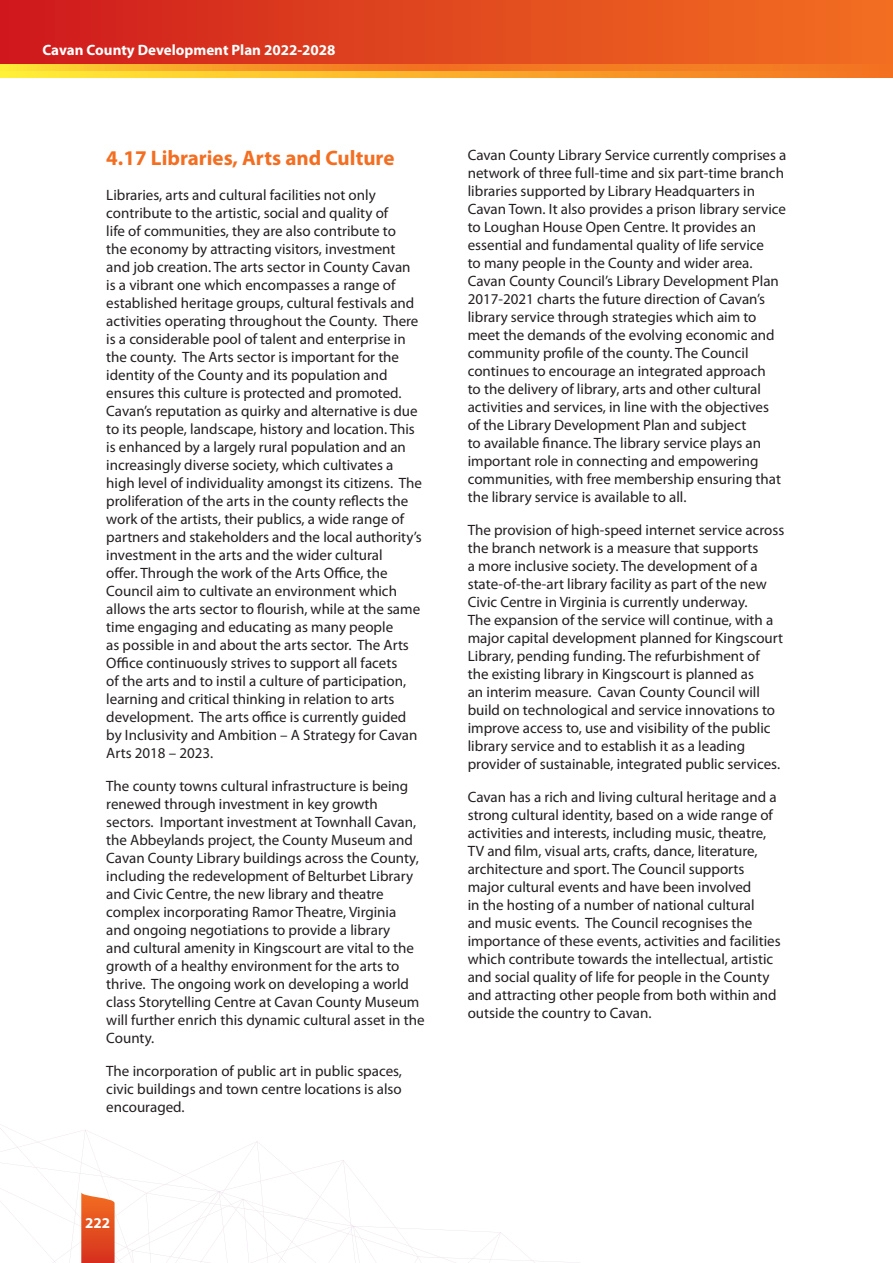
<style>
.page{position:relative;width:893px;height:1263px;background:#fff}
.page>*{position:absolute;margin:0;border:0;box-sizing:border-box;transform-origin:0 0}
.t1{font:700 21px "Myriad Pro";color:#f36e21}
.t2{font:15px/18px "Myriad Pro";color:#231f20}
.t3{font:700 15px "Myriad Pro";color:#fff}
</style>
<div class="page">
<svg style="left:0;top:1124px;width:550px;height:139px"></svg>
<svg style="left:0;top:1181px;width:331px;height:82px"></svg>
<div style="left:0;top:0;width:893px;height:64px;background:linear-gradient(to right,#ce1b1d,#f37121)"></div>
<svg style="left:0;top:71px;width:893px;height:6px;background:#faaf2b"></svg>
<svg style="left:0;top:64px;width:893px;height:7px;background:#f58d25"></svg>
<p class="t3" style="left:43px;top:42px;width:295px">Cavan County Development Plan 2022-2028</p>
<h1 class="t1" style="left:106px;top:146px;width:290px">4.17 Libraries, Arts and Culture</h1>
<p class="t2" style="left:106px;top:185px;width:317px">Libraries, arts and cultural facilities not only contribute to the artistic, social and quality of<br>life of communities, they are also contribute to<br>the economy by attracting visitors, investment and job creation. The arts sector in County Cavan is a vibrant one which encompasses a range of established heritage groups, cultural festivals and activities operating throughout the County. There is a considerable pool of talent and enterprise in the county. The Arts sector is important for the identity of the County and its population and ensures this culture is protected and promoted.<br>Cavan’s reputation as quirky and alternative is due to its people, landscape, history and location. This is enhanced by a largely rural population and an increasingly diverse society, which cultivates a high level of individuality amongst its citizens. The proliferation of the arts in the county reflects the work of the artists, their publics, a wide range of partners and stakeholders and the local authority’s investment in the arts and the wider cultural<br>offer. Through the work of the Arts Office, the Council aim to cultivate an environment which allows the arts sector to flourish, while at the same time engaging and educating as many people<br>as possible in and about the arts sector. The Arts Office continuously strives to support all facets<br>of the arts and to instil a culture of participation, learning and critical thinking in relation to arts development. The arts office is currently guided by Inclusivity and Ambition – A Strategy for Cavan Arts 2018 – 2023.</p>
<p class="t2" style="left:106px;top:776px;width:320px">The county towns cultural infrastructure is being renewed through investment in key growth sectors. Important investment at Townhall Cavan, the Abbeylands project, the County Museum and Cavan County Library buildings across the County, including the redevelopment of Belturbet Library and Civic Centre, the new library and theatre complex incorporating Ramor Theatre, Virginia<br>and ongoing negotiations to provide a library<br>and cultural amenity in Kingscourt are vital to the growth of a healthy environment for the arts to thrive. The ongoing work on developing a world class Storytelling Centre at Cavan County Museum will further enrich this dynamic cultural asset in the County.</p>
<p class="t2" style="left:106px;top:1061px;width:297px;text-align:justify">The incorporation of public art in public spaces, civic buildings and town centre locations is also encouraged.</p>
<p class="t3" style="left:85px;top:1214px;width:26px">222</p>
<p class="t2" style="left:468px;top:146px;width:320px">Cavan County Library Service currently comprises a network of three full-time and six part-time branch libraries supported by Library Headquarters in Cavan Town. It also provides a prison library service to Loughan House Open Centre. It provides an essential and fundamental quality of life service<br>to many people in the County and wider area.<br>Cavan County Council’s Library Development Plan 2017-2021 charts the future direction of Cavan’s library service through strategies which aim to meet the demands of the evolving economic and community profile of the county. The Council continues to encourage an integrated approach<br>to the delivery of library, arts and other cultural activities and services, in line with the objectives<br>of the Library Development Plan and subject<br>to available finance. The library service plays an important role in connecting and empowering communities, with free membership ensuring that the library service is available to all.</p>
<p class="t2" style="left:468px;top:521px;width:318px">The provision of high-speed internet service across the branch network is a measure that supports<br>a more inclusive society. The development of a state-of-the-art library facility as part of the new Civic Centre in Virginia is currently underway.<br>The expansion of the service will continue, with a major capital development planned for Kingscourt Library, pending funding. The refurbishment of the existing library in Kingscourt is planned as<br>an interim measure. Cavan County Council will build on technological and service innovations to improve access to, use and visibility of the public library service and to establish it as a leading provider of sustainable, integrated public services.</p>
<p class="t2" style="left:468px;top:788px;width:314px">Cavan has a rich and living cultural heritage and a strong cultural identity, based on a wide range of activities and interests, including music, theatre, TV and film, visual arts, crafts, dance, literature, architecture and sport. The Council supports major cultural events and have been involved<br>in the hosting of a number of national cultural and music events. The Council recognises the importance of these events, activities and facilities which contribute towards the intellectual, artistic and social quality of life for people in the County and attracting other people from both within and outside the country to Cavan.</p>
</div>
